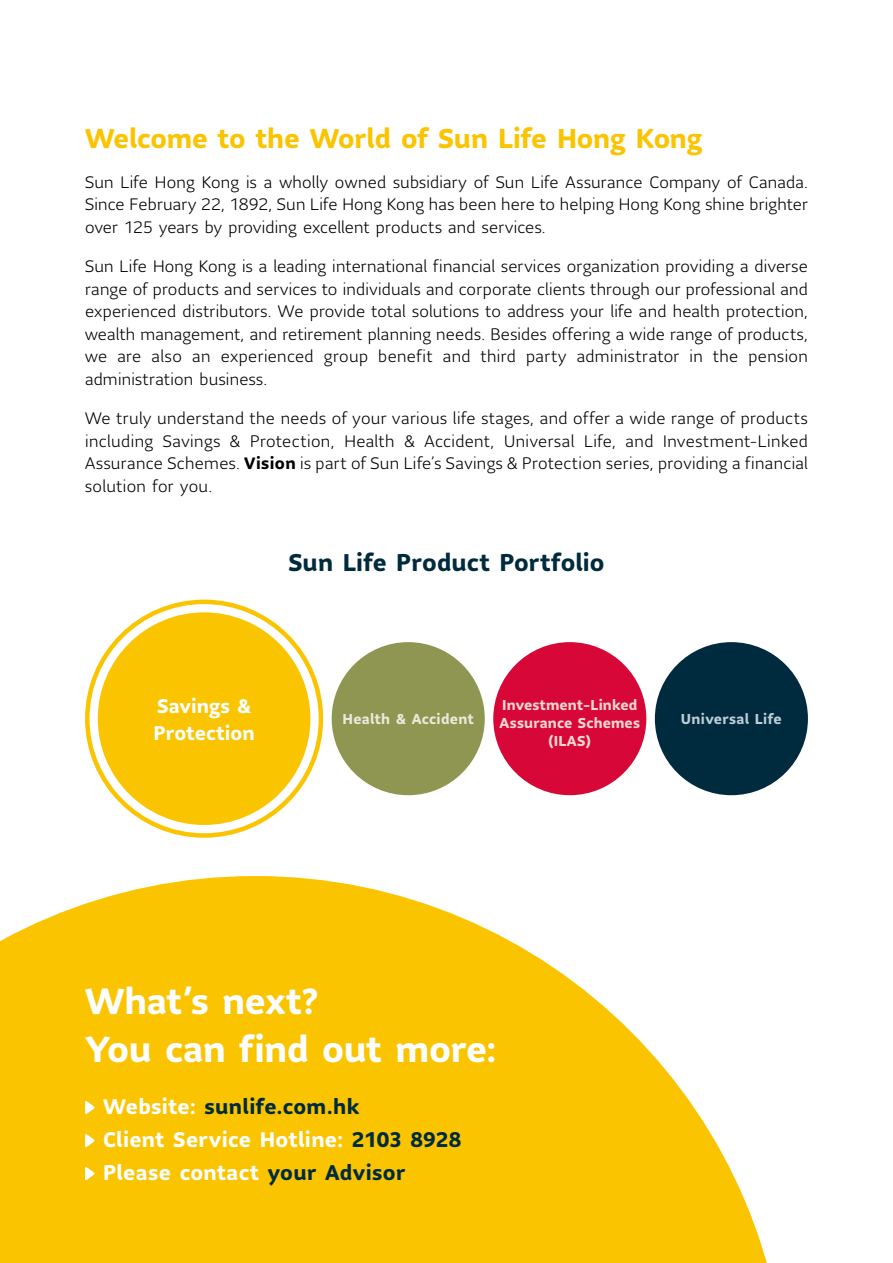
<style>
.page{position:relative;width:893px;height:1263px;background:#fff}
.page>*{position:absolute;margin:0;border:0;box-sizing:border-box;transform-origin:0 0}
.t1{font:700 36px/48px "Sun Life Sans";letter-spacing:-.005em;color:#fff}
.t2{font:700 27px "Sun Life Sans";letter-spacing:-.005em;color:#fbc400}
.t3{font:700 24px "Sun Life Sans";letter-spacing:.005em;color:#002b3e}
.t4{font:700 21px/33px "Sun Life Sans";letter-spacing:.015em;color:#fff}
.t5{font:700 19.5px/27px "Sun Life Sans";letter-spacing:.005em;color:#fff}
.t6{font:300 16.5px/22.5px "Sun Life Sans";letter-spacing:.02em;color:#000;text-align:justify}
.t7{font:700 14.25px/18px "Sun Life Sans";letter-spacing:.01em;color:#f7d9d1;text-align:center}
.t8{font:700 14.25px "Sun Life Sans";letter-spacing:.02em;color:#e9eadc}
.t9{font:700 14.25px "Sun Life Sans";letter-spacing:.02em;color:#bdccd5}
.s1{font-weight:700}
.s2{color:#002b3e}
</style>
<div class="page">
<svg style="left:0;top:876px;width:767px;height:387px;fill:#fbc400"></svg>
<svg style="left:85px;top:1100px;width:10px;height:15px"></svg>
<svg style="left:85px;top:1133px;width:10px;height:15px"></svg>
<svg style="left:85px;top:1166px;width:10px;height:15px"></svg>
<div style="left:493px;top:642px;width:153px;height:153px;background:#d70737;border-radius:50%"></div>
<div style="left:332px;top:642px;width:153px;height:153px;background:#8f9651;border-radius:50%"></div>
<div style="left:98px;top:612px;width:212px;height:213px;background:#fbc400;border-radius:50%"></div>
<div style="left:655px;top:642px;width:153px;height:153px;background:#002b3e;border-radius:50%"></div>
<h2 class="t2" style="left:85px;top:120px;width:619px">Welcome to the World of Sun Life Hong Kong</h2>
<p class="t6" style="left:85px;top:170px;width:724px">Sun Life Hong Kong is a wholly owned subsidiary of Sun Life Assurance Company of Canada.<br>Since February 22, 1892, Sun Life Hong Kong has been here to helping Hong Kong shine brighter over 125 years by providing excellent products and services.</p>
<p class="t6" style="left:85px;top:255px;width:724px">Sun Life Hong Kong is a leading international financial services organization providing a diverse range of products and services to individuals and corporate clients through our professional and experienced distributors. We provide total solutions to address your life and health protection, wealth management, and retirement planning needs. Besides offering a wide range of products, we are also an experienced group benefit and third party administrator in the pension administration business.</p>
<p class="t6" style="left:85px;top:407px;width:724px">We truly understand the needs of your various life stages, and offer a wide range of products including Savings &amp; Protection, Health &amp; Accident, Universal Life, and Investment-Linked Assurance Schemes. <span class="s1">Vision</span> is part of Sun Life’s Savings &amp; Protection series, providing a financial solution for you.</p>
<h3 class="t3" style="left:288px;top:546px;width:318px">Sun Life Product Portfolio</h3>
<p class="t5" style="left:154px;top:692px;width:103px">Savings &amp;<br>Protection</p>
<p class="t8" style="left:342px;top:709px;width:133px">Health &amp; Accident</p>
<p class="t7" style="left:499px;top:696px;width:142px">Investment-Linked<br>Assurance Schemes (ILAS)</p>
<p class="t9" style="left:681px;top:709px;width:102px">Universal Life</p>
<h1 class="t1" style="left:85px;top:977px;width:413px">What’s next?<br>You can find out more:</h1>
<p class="t4" style="left:103px;top:1090px;width:360px">Website: <span class="s2">sunlife.com.hk<br></span>Client Service Hotline: <span class="s2">2103 8928<br></span>Please contact <span class="s2">your Advisor</span></p>
</div>
